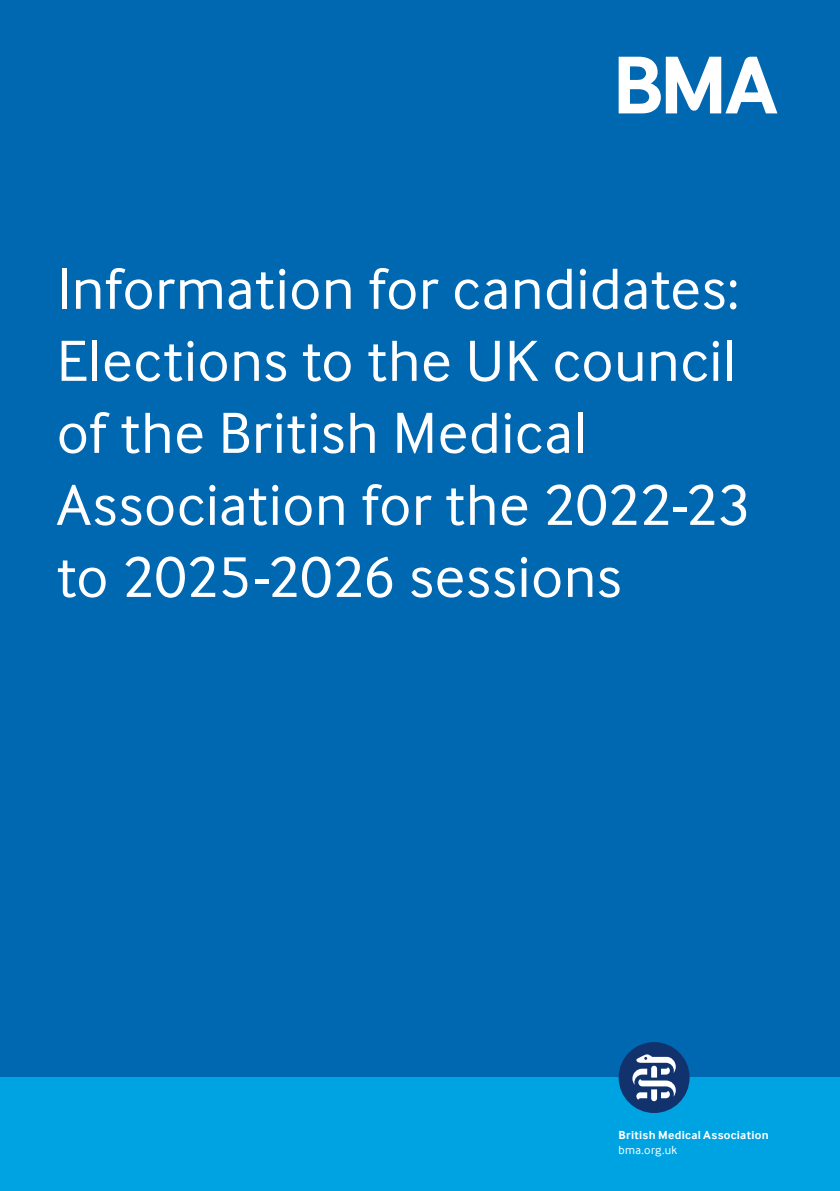
<style>
.page{position:relative;width:840px;height:1191px;background:#fff}
.page>*{position:absolute;margin:0;border:0;box-sizing:border-box;transform-origin:0 0}
.t1{font:60px/72px "Inter Face";letter-spacing:.01em;color:#fff}
.t2{font:700 12px "Inter Face";letter-spacing:.025em;color:#fff}
.t3{font:12px "Inter Face";letter-spacing:.03em;color:#fff}
</style>
<div class="page">
<div style="left:0;top:0;width:839px;height:1077px;background:#0067b1"></div>
<svg style="left:618px;top:57px;width:159px;height:56px"></svg>
<div style="left:0;top:1077px;width:839px;height:114px;background:#00a3e1"></div>
<div style="left:618px;top:1042px;width:71px;height:71px;background:#12326e;border-radius:50%"></div>
<svg style="left:632px;top:1054px;width:43px;height:47px"></svg>
<p class="t1" style="left:57px;top:252px;width:694px">Information for candidates:<br>Elections to the UK council of the British Medical<br>Association for the 2022-23 to 2025-2026 sessions</p>
<p class="t2" style="left:618px;top:1127px;width:151px">British Medical Association</p>
<p class="t3" style="left:618px;top:1143px;width:60px">bma.org.uk</p>
</div>
